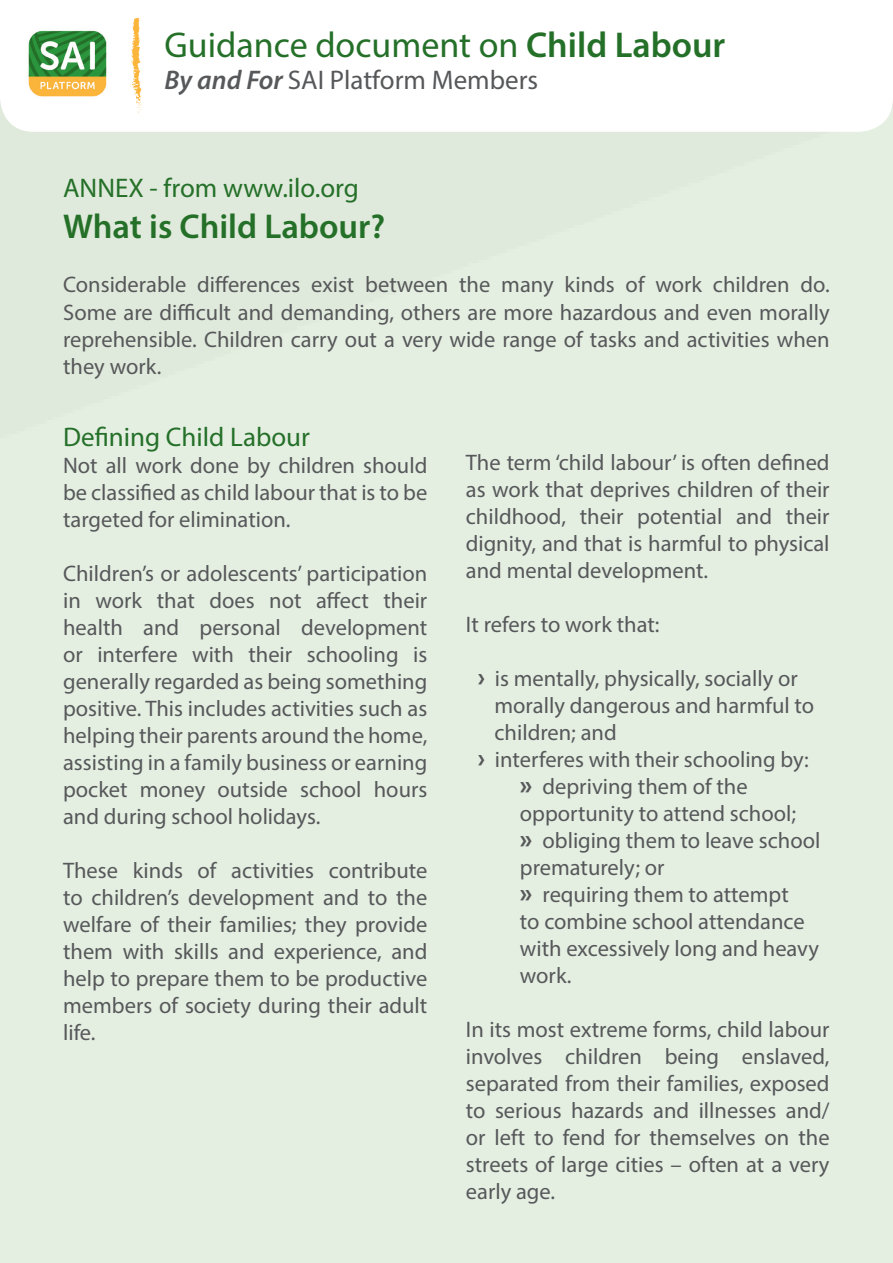
<style>
.page{position:relative;width:893px;height:1263px;background:#fff}
.page>*{position:absolute;margin:0;border:0;box-sizing:border-box;transform-origin:0 0}
.t1{font:36px "Myriad Pro";color:#257029}
.t2{font:600 34.5px "Myriad Pro";color:#257029}
.t3{font:27px "Myriad Pro";color:#257029}
.t4{font:27px "Myriad Pro";color:#57585a}
.t5{font:22.5px/27px "Myriad Pro";color:#57585a;text-align:justify}
.s1{font-weight:600}
.s2{font-weight:600;font-style:italic}
.s3{font-weight:700;font-size:27px}
</style>
<div class="page">
<svg style="left:0;top:99px;width:893px;height:33px"></svg>
<img style="left:4px;top:29px;width:128px;height:93px">
<svg style="left:131px;top:17px;width:11px;height:100px"></svg>
<p class="t1" style="left:165px;top:23px;width:562px">Guidance document on <span class="s1">Child Labour</span></p>
<p class="t4" style="left:165px;top:64px;width:375px"><span class="s2">By and For</span> SAI Platform Members</p>
<p class="t3" style="left:63px;top:171px;width:297px">ANNEX - from www.ilo.org</p>
<p class="t2" style="left:63px;top:205px;width:324px">What is Child Labour?</p>
<p class="t5" style="left:63px;top:271px;width:768px">Considerable differences exist between the many kinds of work children do.<br>Some are difficult and demanding, others are more hazardous and even morally reprehensible. Children carry out a very wide range of tasks and activities when they work.</p>
<p class="t3" style="left:63px;top:420px;width:248px">Defining Child Labour</p>
<p class="t5" style="left:63px;top:452px;width:366px">Not all work done by children should be classified as child labour that is to be targeted for elimination.</p>
<p class="t5" style="left:63px;top:560px;width:366px">Children’s or adolescents’ participation in work that does not affect their health and personal development or interfere with their schooling is generally regarded as being something positive. This includes activities such as helping their parents around the home, assisting in a family business or earning pocket money outside school hours and during school holidays.</p>
<p class="t5" style="left:63px;top:857px;width:366px">These kinds of activities contribute to children’s development and to the welfare of their families; they provide them with skills and experience, and help to prepare them to be productive members of society during their adult life.</p>
<p class="t5" style="left:466px;top:448px;width:365px">The term ‘child labour’ is often defined as work that deprives children of their childhood, their potential and their dignity, and that is harmful to physical and mental development.</p>
<p class="t5" style="left:466px;top:610px;width:195px">It refers to work that:</p>
<p class="t5" style="left:478px;top:664px;width:321px"><span class="s3">›</span> is mentally, physically, socially or</p>
<p class="t5" style="left:494px;top:691px;width:321px">morally dangerous and harmful to</p>
<p class="t5" style="left:494px;top:718px;width:124px">children; and</p>
<p class="t5" style="left:478px;top:745px;width:332px"><span class="s3">›</span> interferes with their schooling by:</p>
<p class="t5" style="left:520px;top:772px;width:229px"><span class="s3">»</span> depriving them of the</p>
<p class="t5" style="left:520px;top:799px;width:278px">opportunity to attend school;</p>
<p class="t5" style="left:520px;top:826px;width:302px"><span class="s3">»</span> obliging them to leave school</p>
<p class="t5" style="left:520px;top:853px;width:146px">prematurely; or</p>
<p class="t5" style="left:520px;top:880px;width:270px"><span class="s3">»</span> requiring them to attempt</p>
<p class="t5" style="left:520px;top:907px;width:286px">to combine school attendance</p>
<p class="t5" style="left:520px;top:934px;width:301px">with excessively long and heavy</p>
<p class="t5" style="left:520px;top:961px;width:53px">work.</p>
<p class="t5" style="left:466px;top:1015px;width:365px">In its most extreme forms, child labour involves children being enslaved, separated from their families, exposed to serious hazards and illnesses and/ or left to fend for themselves on the streets of large cities – often at a very early age.</p>
</div>
